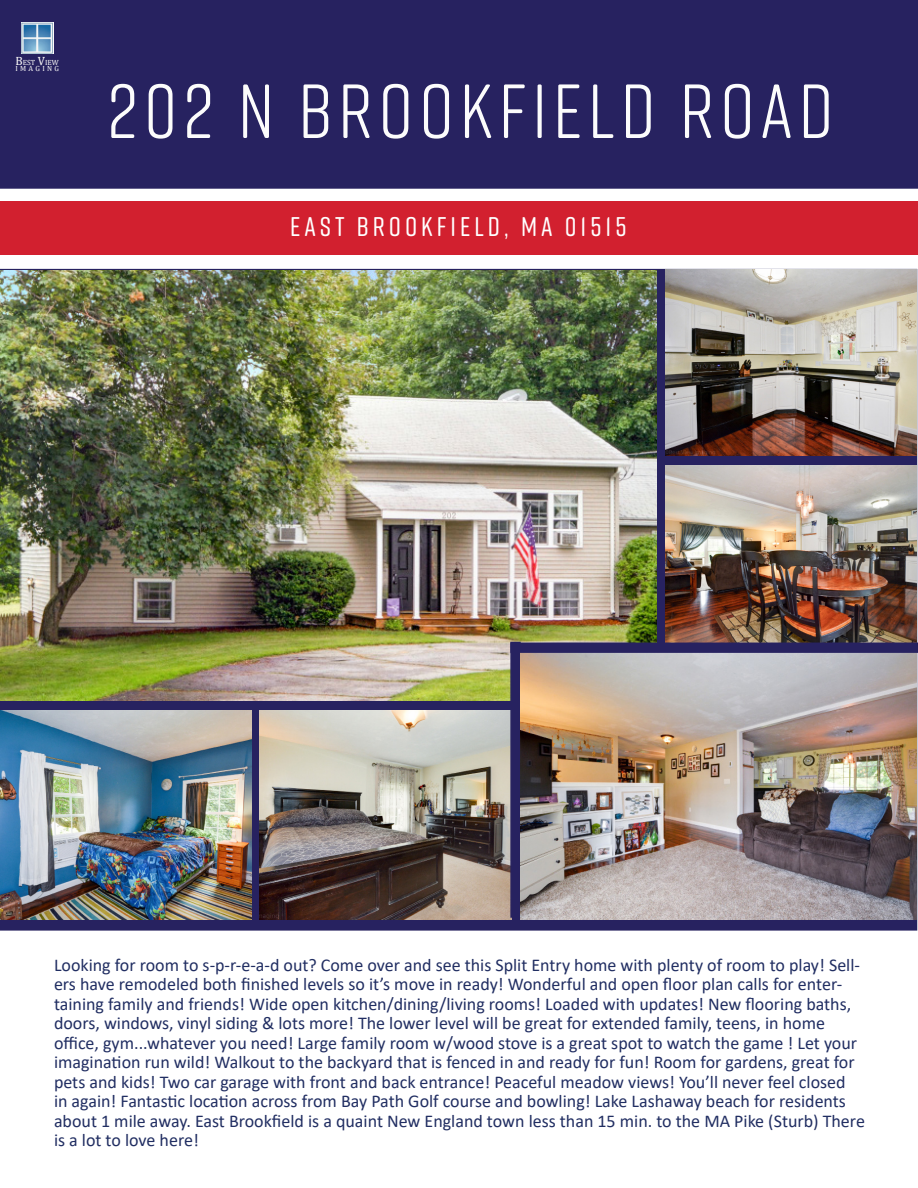
<style>
.page{position:relative;width:918px;height:1188px;background:#fff}
.page>*{position:absolute;margin:0;border:0;box-sizing:border-box;transform-origin:0 0}
.t1{font:76.5px "Rift Soft";letter-spacing:.08em;color:#fcfcfc}
.t2{font:500 27px "Rift Soft";letter-spacing:.15em;color:#fff}
.t3{font:18px/19.5px "Calibri";color:#212e62}
.t4{font:7.5px "Cambria";letter-spacing:.3em;color:#fffefc}
.s1{font-size:12px}
</style>
<div class="page">
<div style="left:0;top:270px;width:916px;height:660px;background:#272260"></div>
<div style="left:0;top:0;width:917px;height:188px;background:#272260"></div>
<div style="left:0;top:0;width:918px;height:189px;border:2px solid #272260"></div>
<div style="left:0;top:201px;width:918px;height:54px;background:#d2202f"></div>
<img style="left:22px;top:23px;width:31px;height:31px">
<img style="left:0;top:271px;width:657px;height:430px">
<img style="left:0;top:710px;width:252px;height:209px">
<img style="left:260px;top:710px;width:251px;height:209px">
<img style="left:666px;top:466px;width:251px;height:177px">
<div style="left:510px;top:642px;width:11px;height:276px;background:#272260;border:2px solid #272260"></div>
<img style="left:521px;top:653px;width:396px;height:266px">
<img style="left:665px;top:270px;width:251px;height:186px">
<div style="left:511px;top:643px;width:406px;height:9px;background:#272260"></div>
<div style="left:510px;top:643px;width:408px;height:10px;border:2px solid #272260"></div>
<p class="t4" style="left:15px;top:58px;width:45px"><span class="s1">B</span>EST <span class="s1">V</span>IEW</p>
<p class="t4" style="left:15px;top:64px;width:45px">IMAGING</p>
<p class="t1" style="left:107px;top:57px;width:727px">202 N BROOKFIELD ROAD</p>
<p class="t2" style="left:290px;top:207px;width:338px">EAST BROOKFIELD, MA 01515</p>
<p class="t3" style="left:54px;top:955px;width:812px">Looking for room to s-p-r-e-a-d out? Come over and see this Split Entry home with plenty of room to play! Sell&shy;ers have remodeled both finished levels so it’s move in ready! Wonderful and open floor plan calls for enter&shy;taining family and friends! Wide open kitchen/dining/living rooms! Loaded with updates! New flooring baths, doors, windows, vinyl siding &amp; lots more! The lower level will be great for extended family, teens, in home office, gym...whatever you need! Large family room w/wood stove is a great spot to watch the game ! Let your imagination run wild! Walkout to the backyard that is fenced in and ready for fun! Room for gardens, great for pets and kids! Two car garage with front and back entrance! Peaceful meadow views! You’ll never feel closed<br>in again! Fantastic location across from Bay Path Golf course and bowling! Lake Lashaway beach for residents about 1 mile away. East Brookfield is a quaint New England town less than 15 min. to the MA Pike (Sturb) There is a lot to love here!</p>
</div>
